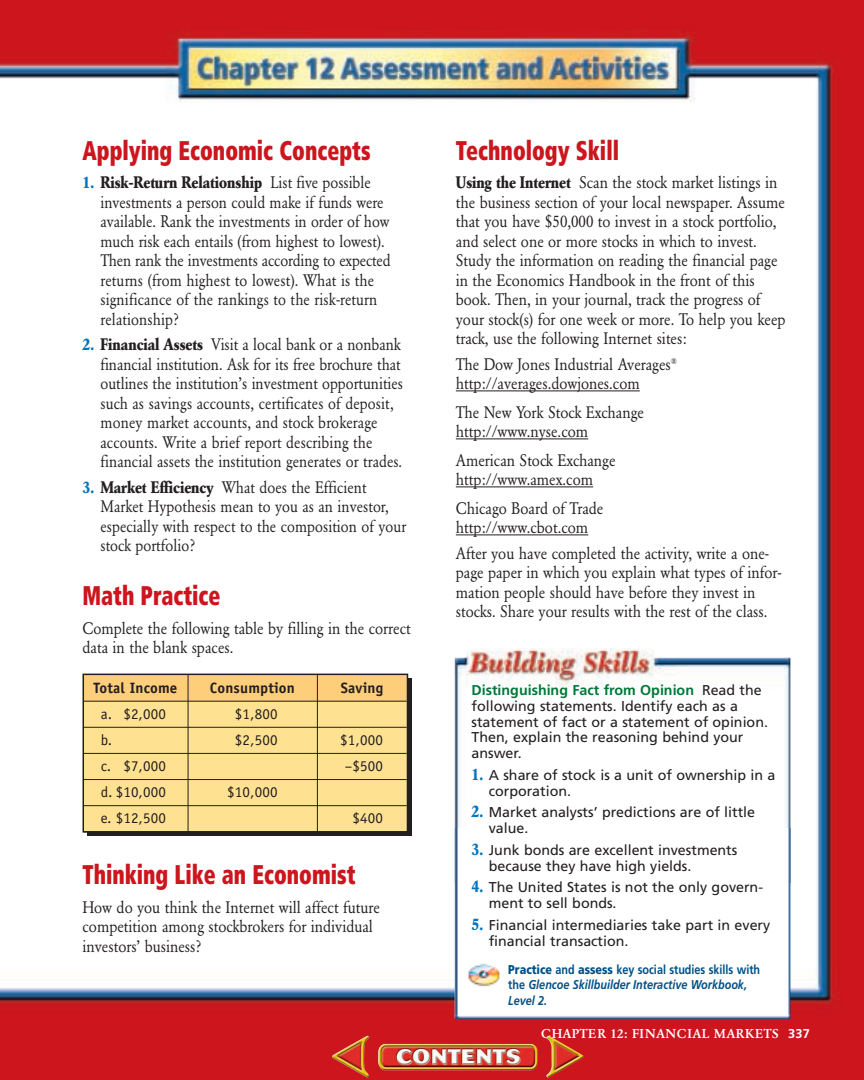
<style>
.page{position:relative;width:864px;height:1080px;background:#fff}
.page>*{position:absolute;margin:0;border:0;box-sizing:border-box;transform-origin:0 0}
.t1{font:900 condensed 27px "Frutiger";color:#cd151d;scale:.8 1}
.t2{font:16.5px/19.5px "Garamond BE";color:#231f20;scale:.9 1}
.t3{font:16.5px/19.5px "Garamond BE";color:#231f20;scale:.88 1}
.t4{font:15px/26px "Officina Sans";letter-spacing:.01em;color:#231f20}
.t5{font:700 15px "Officina Sans";letter-spacing:.01em;color:#231f20}
.t6{font:14.25px/15.8px "Frutiger";color:#231f20}
.t7{font:italic 700 12.75px/15.8px "Frutiger";color:#005187;scale:.85 1}
.t8{font:500 12.75px "Garamond BE";letter-spacing:.025em;color:#fff}
.s1{font-weight:700;color:#0073bc}
.s2{font-weight:700}
.s3{font-weight:700;color:#00783a}
.s4{font-family:"Garamond BE";font-weight:700;font-size:16.5px;color:#0073bc}
.s5{font-weight:900;font-style:normal}
.s6{font-style:normal}
.s7{font-family:"Frutiger";font-weight:700}
</style>
<div class="page">
<img style="left:0;top:0;width:864px;height:1079px">
<hr style="left:456px;top:390px;width:184px;height:1px;background:#231f20">
<hr style="left:456px;top:438px;width:71px;height:1px;background:#231f20">
<hr style="left:527px;top:438px;width:61px;height:1px;background:#231f20">
<hr style="left:456px;top:486px;width:71px;height:1px;background:#231f20">
<hr style="left:527px;top:486px;width:66px;height:1px;background:#231f20">
<hr style="left:456px;top:534px;width:71px;height:1px;background:#231f20">
<hr style="left:527px;top:534px;width:61px;height:1px;background:#231f20">
<img style="left:455px;top:648px;width:335px;height:181px">
<img style="left:455px;top:829px;width:335px;height:190px">
<img style="left:466px;top:962px;width:36px;height:27px">
<div style="left:69px;top:667px;width:353px;height:171px;background:#fff"></div>
<div style="left:87px;top:678px;width:324px;height:158px;background:#231f20"></div>
<div style="left:83px;top:701px;width:324px;height:131px;background:#ffe192"></div>
<div style="left:83px;top:675px;width:324px;height:27px;background:#fece7a"></div>
<hr style="left:83px;top:701px;width:324px;height:1px;background:#231f20">
<hr style="left:83px;top:727px;width:324px;height:1px;background:#231f20">
<hr style="left:83px;top:753px;width:324px;height:1px;background:#231f20">
<hr style="left:83px;top:779px;width:324px;height:1px;background:#231f20">
<hr style="left:83px;top:805px;width:324px;height:1px;background:#231f20">
<div style="left:83px;top:674px;width:325px;height:159px;border:2px solid #231f20"></div>
<hr style="left:188px;top:675px;width:1px;height:157px;background:#231f20">
<hr style="left:317px;top:675px;width:1px;height:157px;background:#231f20">
<img style="left:332px;top:1035px;width:252px;height:43px">
<p class="t1" style="left:82px;top:140px;width:362px">Applying Economic Concepts</p>
<p class="t3" style="left:101px;top:174px;width:331px;text-indent:-18px"><span class="s1">1.</span> <span class="s2">Risk-Return Relationship</span> List five possible investments a person could make if funds were available. Rank the investments in order of how much risk each entails (from highest to lowest).<br>Then rank the investments according to expected returns (from highest to lowest). What is the significance of the rankings to the risk-return relationship?</p>
<p class="t3" style="left:101px;top:336px;width:345px;text-indent:-18px"><span class="s1">2.</span> <span class="s2">Financial Assets</span> Visit a local bank or a nonbank financial institution. Ask for its free brochure that outlines the institution’s investment opportunities such as savings accounts, certificates of deposit, money market accounts, and stock brokerage accounts. Write a brief report describing the financial assets the institution generates or trades.</p>
<p class="t3" style="left:100px;top:479px;width:349px;text-indent:-18px"><span class="s1">3.</span> <span class="s2">Market Efficiency</span> What does the Efficient Market Hypothesis mean to you as an investor, especially with respect to the composition of your stock portfolio?</p>
<p class="t1" style="left:82px;top:585px;width:174px">Math Practice</p>
<p class="t2" style="left:82px;top:620px;width:366px">Complete the following table by filling in the correct data in the blank spaces.</p>
<p class="t5" style="left:94px;top:682px;width:85px">Total Income</p>
<p class="t5" style="left:341px;top:682px;width:44px">Saving</p>
<p class="t5" style="left:210px;top:682px;width:87px">Consumption</p>
<p class="t4" style="left:123px;top:703px;width:44px">$2,000</p>
<p class="t4" style="left:123px;top:754px;width:44px">$7,000</p>
<p class="t4" style="left:101px;top:703px;width:67px">a.<br>b.<br>c.<br>d. $10,000 e. $12,500</p>
<p class="t4" style="left:235px;top:703px;width:44px">$1,800 $2,500</p>
<p class="t4" style="left:227px;top:780px;width:52px">$10,000</p>
<p class="t4" style="left:340px;top:728px;width:44px;text-align:center">$1,000 –$500</p>
<p class="t4" style="left:352px;top:806px;width:32px">$400</p>
<p class="t1" style="left:82px;top:864px;width:343px">Thinking Like an Economist</p>
<p class="t2" style="left:82px;top:899px;width:332px">How do you think the Internet will affect future competition among stockbrokers for individual investors’ business?</p>
<p class="t1" style="left:456px;top:140px;width:206px">Technology Skill</p>
<p class="t2" style="left:456px;top:174px;width:368px"><span class="s2">Using the Internet</span> Scan the stock market listings in the business section of your local newspaper. Assume that you have $50,000 to invest in a stock portfolio, and select one or more stocks in which to invest.<br>Study the information on reading the financial page in the Economics Handbook in the front of this book. Then, in your journal, track the progress of your stock(s) for one week or more. To help you keep track, use the following Internet sites:</p>
<p class="t2" style="left:456px;top:356px;width:247px">The Dow Jones Industrial Averages<sup>® </sup>http://averages.dowjones.com</p>
<p class="t2" style="left:456px;top:404px;width:211px">The New York Stock Exchange http://www.nyse.com</p>
<p class="t2" style="left:456px;top:452px;width:179px">American Stock Exchange http://www.amex.com</p>
<p class="t2" style="left:456px;top:500px;width:165px">Chicago Board of Trade http://www.cbot.com</p>
<p class="t2" style="left:456px;top:545px;width:363px">After you have completed the activity, write a one&shy;page paper in which you explain what types of infor&shy;mation people should have before they invest in stocks. Share your results with the rest of the class.</p>
<p class="t6" style="left:472px;top:683px;width:298px"><span class="s3">Distinguishing Fact from Opinion</span> Read the following statements. Identify each as a statement of fact or a statement of opinion.<br>Then, explain the reasoning behind your answer.</p>
<p class="t6" style="left:489px;top:768px;width:288px;text-indent:-17px"><span class="s4">1.</span> A share of stock is a unit of ownership in a corporation.</p>
<p class="t6" style="left:489px;top:806px;width:268px;text-indent:-17px"><span class="s4">2.</span> Market analysts’ predictions are of little value.</p>
<p class="t6" style="left:489px;top:843px;width:250px;text-indent:-17px"><span class="s4">3.</span> Junk bonds are excellent investments because they have high yields.</p>
<p class="t6" style="left:489px;top:881px;width:276px;text-indent:-17px"><span class="s4">4.</span> The United States is not the only govern&shy;ment to sell bonds.</p>
<p class="t6" style="left:489px;top:918px;width:283px;text-indent:-17px"><span class="s4">5.</span> Financial intermediaries take part in every financial transaction.</p>
<p class="t7" style="left:508px;top:962px;width:298px"><span class="s5">Practice</span> <span class="s6">and</span> <span class="s5">assess</span> <span class="s6">key social studies skills with the</span> Glencoe Skillbuilder Interactive Workbook,<br>Level 2.</p>
<p class="t8" style="left:541px;top:1029px;width:270px">CHAPTER 12: FINANCIAL MARKETS <span class="s7">337</span></p>
</div>
